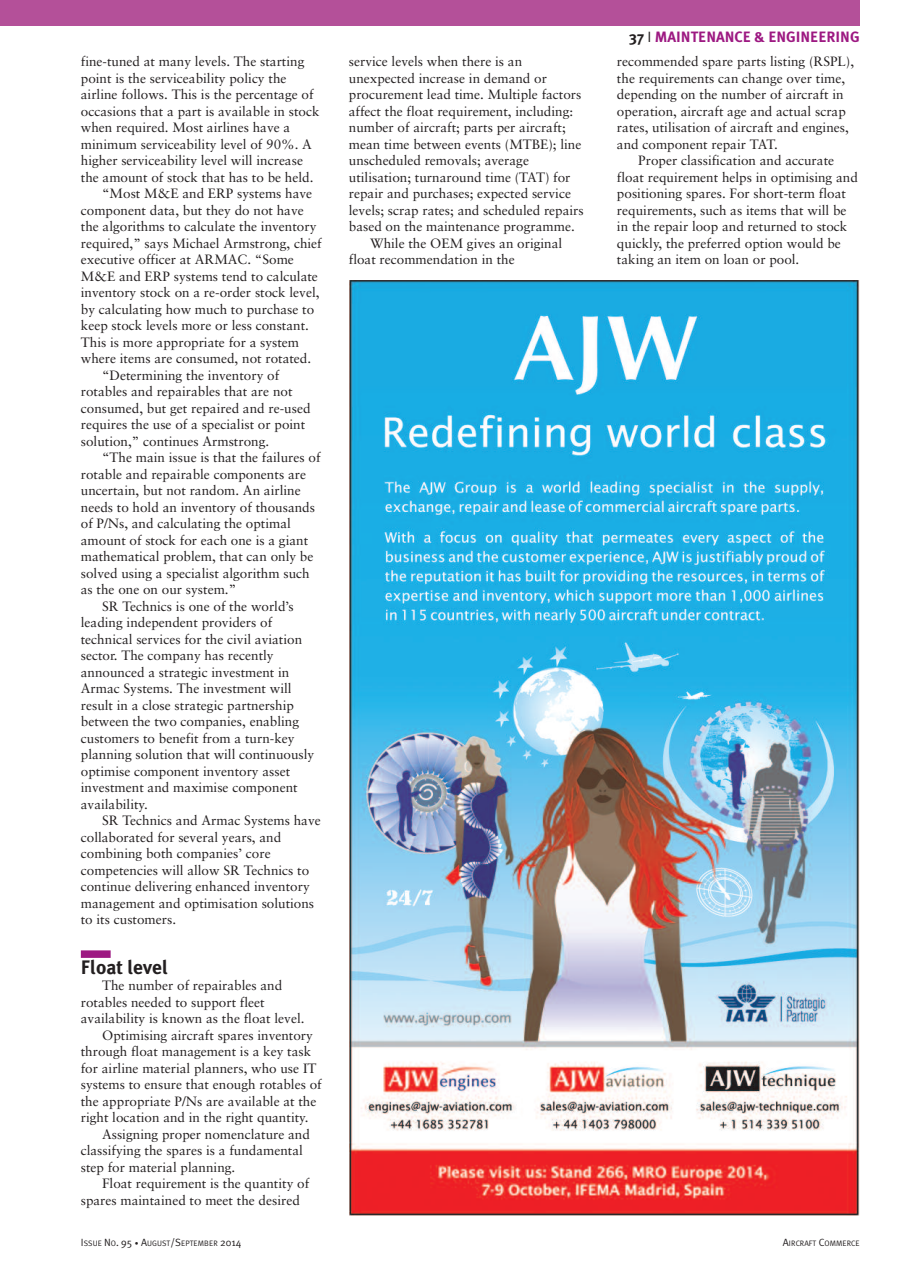
<style>
.page{position:relative;width:915px;height:1263px;background:#fff}
.page>*{position:absolute;margin:0;border:0;box-sizing:border-box;transform-origin:0 0}
.t1{font:700 19.5px "Meta Plus";color:#231f20}
.t2{font:700 15px "Meta Plus";color:#9d1982}
.t3{font:13.5px/16.5px "Sabon";color:#231f20}
.t4{font:7.8px "Meta Plus Normal";letter-spacing:.01em;color:#231f20}
.s1{color:#231f20}
.s2{font-family:"Meta Plus Normal";font-weight:400;color:#231f20}
.s3{font-size:10.5px}
.s4{font-size:7.5px}
</style>
<div class="page">
<div style="left:81px;top:950px;width:30px;height:8px;background:#9d1982"></div>
<div style="left:0;top:0;width:859px;height:26px;background:#b45099"></div>
<img style="left:349px;top:281px;width:509px;height:935px">
<p class="t3" style="left:81px;top:54px;width:225px">fine-tuned at many levels. The starting</p>
<p class="t3" style="left:81px;top:71px;width:207px">point is the serviceability policy the</p>
<p class="t3" style="left:81px;top:87px;width:234px">airline follows. This is the percentage of</p>
<p class="t3" style="left:81px;top:104px;width:240px">occasions that a part is available in stock</p>
<p class="t3" style="left:81px;top:120px;width:211px">when required. Most airlines have a</p>
<p class="t3" style="left:81px;top:137px;width:232px">minimum serviceability level of 90%. A</p>
<p class="t3" style="left:81px;top:153px;width:223px">higher serviceability level will increase</p>
<p class="t3" style="left:81px;top:170px;width:234px">the amount of stock that has to be held.</p>
<p class="t3" style="left:102px;top:186px;width:211px">“Most M&amp;E and ERP systems have</p>
<p class="t3" style="left:81px;top:203px;width:224px">component data, but they do not have</p>
<p class="t3" style="left:81px;top:219px;width:237px">the algorithms to calculate the inventory</p>
<p class="t3" style="left:81px;top:236px;width:242px">required,” says Michael Armstrong, chief</p>
<p class="t3" style="left:81px;top:252px;width:214px">executive officer at ARMAC. “Some</p>
<p class="t3" style="left:81px;top:269px;width:238px">M&amp;E and ERP systems tend to calculate</p>
<p class="t3" style="left:81px;top:285px;width:240px">inventory stock on a re-order stock level,</p>
<p class="t3" style="left:81px;top:302px;width:235px">by calculating how much to purchase to</p>
<p class="t3" style="left:81px;top:318px;width:229px">keep stock levels more or less constant.</p>
<p class="t3" style="left:81px;top:335px;width:220px">This is more appropriate for a system</p>
<p class="t3" style="left:81px;top:351px;width:232px">where items are consumed, not rotated.</p>
<p class="t3" style="left:102px;top:368px;width:178px">“Determining the inventory of</p>
<p class="t3" style="left:81px;top:384px;width:213px">rotables and repairables that are not</p>
<p class="t3" style="left:81px;top:401px;width:231px">consumed, but get repaired and re-used</p>
<p class="t3" style="left:81px;top:417px;width:226px">requires the use of a specialist or point</p>
<p class="t3" style="left:81px;top:434px;width:190px">solution,” continues Armstrong.</p>
<p class="t3" style="left:102px;top:450px;width:220px">“The main issue is that the failures of</p>
<p class="t3" style="left:81px;top:467px;width:226px">rotable and repairable components are</p>
<p class="t3" style="left:81px;top:483px;width:221px">uncertain, but not random. An airline</p>
<p class="t3" style="left:81px;top:500px;width:236px">needs to hold an inventory of thousands</p>
<p class="t3" style="left:81px;top:516px;width:211px">of P/Ns, and calculating the optimal</p>
<p class="t3" style="left:81px;top:533px;width:229px">amount of stock for each one is a giant</p>
<p class="t3" style="left:81px;top:549px;width:234px">mathematical problem, that can only be</p>
<p class="t3" style="left:81px;top:566px;width:230px">solved using a specialist algorithm such</p>
<p class="t3" style="left:81px;top:582px;width:157px">as the one on our system.”</p>
<p class="t3" style="left:102px;top:599px;width:193px">SR Technics is one of the world’s</p>
<p class="t3" style="left:81px;top:615px;width:193px">leading independent providers of</p>
<p class="t3" style="left:81px;top:632px;width:223px">technical services for the civil aviation</p>
<p class="t3" style="left:81px;top:648px;width:194px">sector. The company has recently</p>
<p class="t3" style="left:81px;top:665px;width:210px">announced a strategic investment in</p>
<p class="t3" style="left:81px;top:681px;width:212px">Armac Systems. The investment will</p>
<p class="t3" style="left:81px;top:698px;width:214px">result in a close strategic partnership</p>
<p class="t3" style="left:81px;top:714px;width:220px">between the two companies, enabling</p>
<p class="t3" style="left:81px;top:731px;width:215px">customers to benefit from a turn-key</p>
<p class="t3" style="left:81px;top:747px;width:235px">planning solution that will continuously</p>
<p class="t3" style="left:81px;top:764px;width:211px">optimise component inventory asset</p>
<p class="t3" style="left:81px;top:780px;width:218px">investment and maximise component</p>
<p class="t3" style="left:81px;top:797px;width:69px">availability.</p>
<p class="t3" style="left:102px;top:813px;width:220px">SR Technics and Armac Systems have</p>
<p class="t3" style="left:81px;top:830px;width:202px">collaborated for several years, and</p>
<p class="t3" style="left:81px;top:846px;width:191px">combining both companies’ core</p>
<p class="t3" style="left:81px;top:863px;width:230px">competencies will allow SR Technics to</p>
<p class="t3" style="left:81px;top:879px;width:230px">continue delivering enhanced inventory</p>
<p class="t3" style="left:81px;top:896px;width:235px">management and optimisation solutions</p>
<p class="t3" style="left:81px;top:912px;width:97px">to its customers.</p>
<h1 class="t1" style="left:81px;top:955px;width:89px">Float level</h1>
<p class="t3" style="left:102px;top:978px;width:181px">The number of repairables and</p>
<p class="t3" style="left:81px;top:995px;width:185px">rotables needed to support fleet</p>
<p class="t3" style="left:81px;top:1011px;width:225px">availability is known as the float level.</p>
<p class="t3" style="left:102px;top:1028px;width:212px">Optimising aircraft spares inventory</p>
<p class="t3" style="left:81px;top:1044px;width:232px">through float management is a key task</p>
<p class="t3" style="left:81px;top:1061px;width:237px">for airline material planners, who use IT</p>
<p class="t3" style="left:81px;top:1077px;width:242px">systems to ensure that enough rotables of</p>
<p class="t3" style="left:81px;top:1094px;width:237px">the appropriate P/Ns are available at the</p>
<p class="t3" style="left:81px;top:1110px;width:229px">right location and in the right quantity.</p>
<p class="t3" style="left:102px;top:1127px;width:209px">Assigning proper nomenclature and</p>
<p class="t3" style="left:81px;top:1143px;width:223px">classifying the spares is a fundamental</p>
<p class="t3" style="left:81px;top:1160px;width:156px">step for material planning.</p>
<p class="t3" style="left:102px;top:1176px;width:208px">Float requirement is the quantity of</p>
<p class="t3" style="left:81px;top:1193px;width:220px">spares maintained to meet the desired</p>
<p class="t3" style="left:349px;top:54px;width:175px">service levels when there is an</p>
<p class="t3" style="left:349px;top:71px;width:199px">unexpected increase in demand or</p>
<p class="t3" style="left:349px;top:87px;width:234px">procurement lead time. Multiple factors</p>
<p class="t3" style="left:349px;top:104px;width:226px">affect the float requirement, including:</p>
<p class="t3" style="left:349px;top:120px;width:218px">number of aircraft; parts per aircraft;</p>
<p class="t3" style="left:349px;top:137px;width:234px">mean time between events (MTBE); line</p>
<p class="t3" style="left:349px;top:153px;width:181px">unscheduled removals; average</p>
<p class="t3" style="left:349px;top:170px;width:223px">utilisation; turnaround time (TAT) for</p>
<p class="t3" style="left:349px;top:186px;width:223px">repair and purchases; expected service</p>
<p class="t3" style="left:349px;top:203px;width:236px">levels; scrap rates; and scheduled repairs</p>
<p class="t3" style="left:349px;top:219px;width:227px">based on the maintenance programme.</p>
<p class="t3" style="left:370px;top:236px;width:193px">While the OEM gives an original</p>
<p class="t3" style="left:349px;top:252px;width:167px">float recommendation in the</p>
<p class="t2" style="left:629px;top:28px;width:231px"><span class="s1">37</span> <span class="s2">I</span> MAINTENANCE &amp; ENGINEERING</p>
<p class="t3" style="left:616px;top:54px;width:238px">recommended spare parts listing (RSPL), the requirements can change over time, depending on the number of aircraft in operation, aircraft age and actual scrap rates, utilisation of aircraft and engines, and component repair TAT.</p>
<p class="t3" style="left:616px;top:153px;width:242px;text-indent:21px">Proper classification and accurate float requirement helps in optimising and positioning spares. For short-term float requirements, such as items that will be in the repair loop and returned to stock quickly, the preferred option would be taking an item on loan or pool.</p>
<p class="t4" style="left:81px;top:1238px;width:162px"><span class="s3">I</span>SSUE <span class="s3">N</span>O<span class="s3">. 95</span> <span class="s4">•</span> <span class="s3">A</span>UGUST<span class="s3">/S</span>EPTEMBER <span class="s3">2014</span></p>
<p class="t4" style="left:782px;top:1238px;width:78px"><span class="s3">A</span>IRCRAFT <span class="s3">C</span>OMMERCE</p>
</div>
